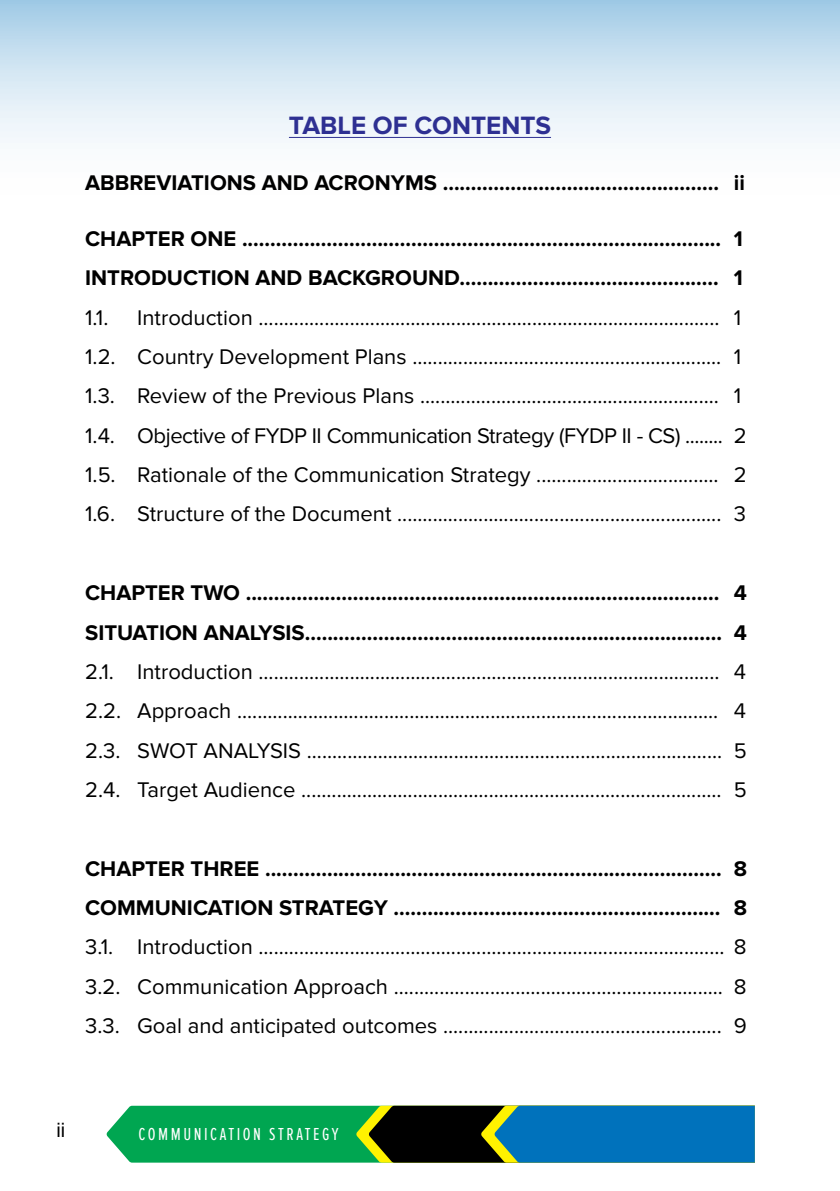
<style>
.page{position:relative;width:840px;height:1191px;background:#fff}
.page>*{position:absolute;margin:0;border:0;box-sizing:border-box;transform-origin:0 0}
.t1{font:700 26px "Proxima Nova";color:#2e3092}
.t2{font:22px/39.4px "Proxima Nova";color:#000;text-align:justify}
.t3{font:700 22px/39.4px "Proxima Nova";color:#000}
.t4{font:19.8px "Arial";color:#000}
.t5{font:18px "Proxima Nova Ex Cn";letter-spacing:.14em;color:#fff}
</style>
<div class="page">
<svg style="left:106px;top:1105px;width:648px;height:57px;background:#137c6d"></svg>
<div style="left:0;top:0;width:839px;height:214px;background:linear-gradient(to bottom,#aed1e9,#fff)"></div>
<hr style="left:289px;top:137px;width:261px;height:1px;background:#2e3092">
<p class="t1" style="left:289px;top:110px;width:263px">TABLE OF CONTENTS</p>
<p class="t3" style="left:85px;top:163px;width:661px">ABBREVIATIONS AND ACRONYMS ................................................. ii</p>
<p class="t3" style="left:85px;top:219px;width:659px">CHAPTER ONE ..................................................................................... 1<br>INTRODUCTION AND BACKGROUND.............................................. 1</p>
<p class="t2" style="left:85px;top:298px;width:25px">1.1.</p>
<p class="t2" style="left:85px;top:298px;width:662px;text-align:left;text-indent:52px">Introduction ........................................................................................... 1<br>1.2. Country Development Plans ............................................................. 1<br>1.3. Review of the Previous Plans ........................................................... 1<br>1.4. Objective of FYDP II Communication Strategy (FYDP II - CS) ........ 2<br>1.5. Rationale of the Communication Strategy .................................... 2<br>1.6. Structure of the Document ................................................................ 3</p>
<p class="t3" style="left:85px;top:573px;width:663px">CHAPTER TWO .................................................................................... 4<br>SITUATION ANALYSIS.......................................................................... 4</p>
<p class="t2" style="left:85px;top:652px;width:662px">2.1. Introduction ........................................................................................... 4<br>2.2. Approach ............................................................................................... 4<br>2.3. SWOT ANALYSIS .................................................................................. 5<br>2.4. Target Audience ................................................................................... 5</p>
<p class="t3" style="left:85px;top:849px;width:663px">CHAPTER THREE ................................................................................. 8<br>COMMUNICATION STRATEGY .......................................................... 8</p>
<p class="t2" style="left:85px;top:927px;width:663px">3.1. Introduction ............................................................................................ 8<br>3.2. Communication Approach ................................................................. 8<br>3.3. Goal and anticipated outcomes ....................................................... 9</p>
<p class="t4" style="left:56px;top:1117px;width:10px">ii</p>
<p class="t5" style="left:138px;top:1124px;width:202px">COMMUNICATION STRATEGY</p>
</div>
